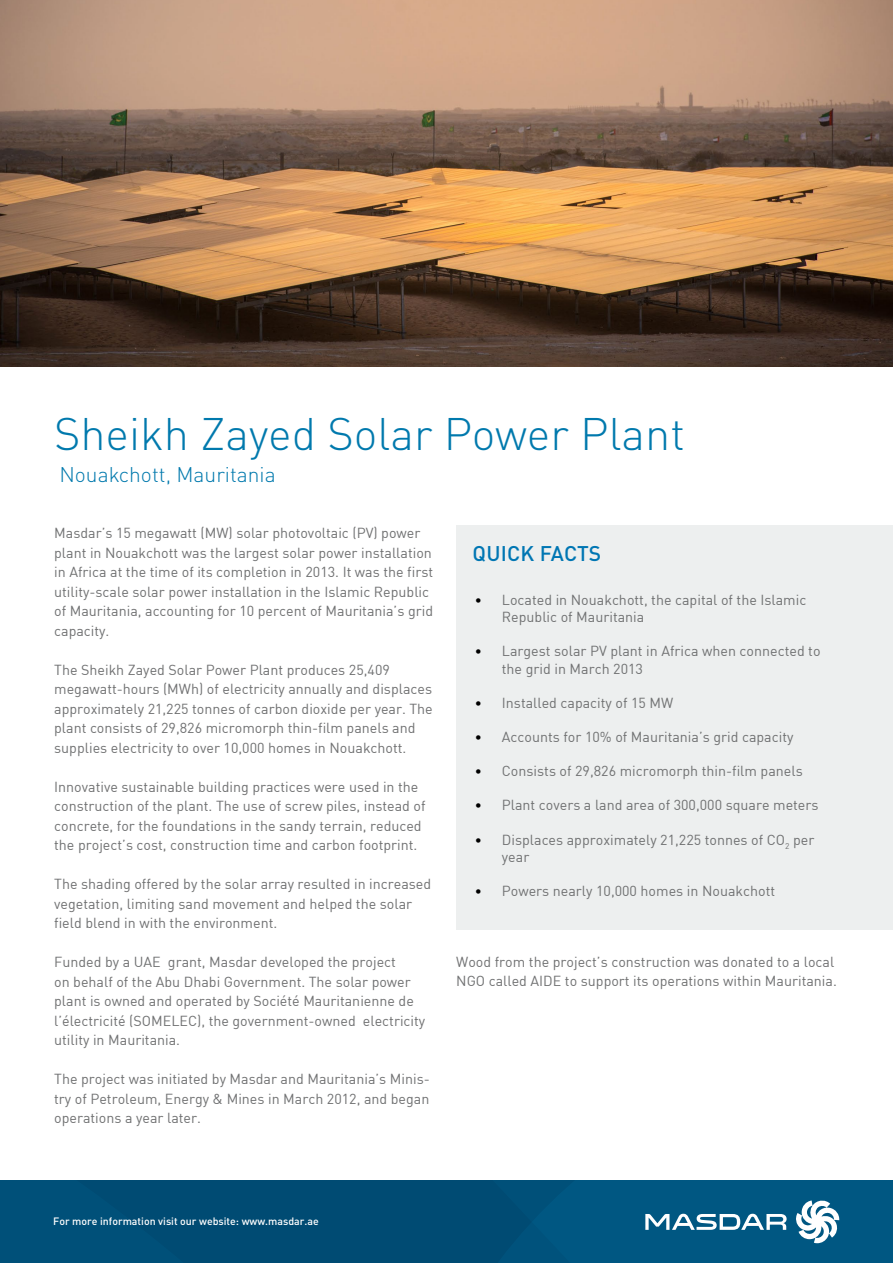
<style>
.page{position:relative;width:893px;height:1263px;background:#fff}
.page>*{position:absolute;margin:0;border:0;box-sizing:border-box;transform-origin:0 0}
.t1{font:300 45px "DIN Pro";color:#0079ad}
.t2{font:300 21px "DIN Pro";color:#0079ad}
.t3{font:500 21px "DIN Pro";letter-spacing:.01em;color:#0076b3}
.t4{font:14.25px/19.5px "DIN";color:#707172}
.t5{font:500 10.65px "DIN Pro";color:#fff}
.s1{font-size:13.5px;color:#000}
</style>
<div class="page">
<div style="left:208px;top:1181px;width:181px;height:82px;background:#004b73"></div>
<div style="left:0;top:1181px;width:208px;height:82px;background:#005079"></div>
<svg style="left:389px;top:1181px;width:504px;height:82px;background:#0c5c84"></svg>
<div style="left:456px;top:525px;width:437px;height:405px;background:#edefef"></div>
<img style="left:0;top:0;width:893px;height:367px">
<h1 class="t1" style="left:54px;top:399px;width:632px">Sheikh Zayed Solar Power Plant</h1>
<h2 class="t2" style="left:59px;top:458px;width:218px">Nouakchott, Mauritania</h2>
<p class="t4" style="left:54px;top:523px;width:380px">Masdar’s 15 megawatt (MW) solar photovoltaic (PV) power plant in Nouakchott was the largest solar power installation in Africa at the time of its completion in 2013. It was the first utility-scale solar power installation in the Islamic Republic of Mauritania, accounting for 10 percent of Mauritania’s grid capacity.</p>
<p class="t4" style="left:54px;top:659px;width:380px">The Sheikh Zayed Solar Power Plant produces 25,409 megawatt-hours (MWh) of electricity annually and displaces approximately 21,225 tonnes of carbon dioxide per year. The plant consists of 29,826 micromorph thin-film panels and supplies electricity to over 10,000 homes in Nouakchott.</p>
<p class="t4" style="left:54px;top:776px;width:373px">Innovative sustainable building practices were used in the construction of the plant. The use of screw piles, instead of concrete, for the foundations in the sandy terrain, reduced the project’s cost, construction time and carbon footprint.</p>
<p class="t4" style="left:54px;top:874px;width:379px">The shading offered by the solar array resulted in increased vegetation, limiting sand movement and helped the solar field blend in with the environment.</p>
<p class="t4" style="left:54px;top:952px;width:373px">Funded by a UAE grant, Masdar developed the project<br>on behalf of the Abu Dhabi Government. The solar power plant is owned and operated by Société Mauritanienne de l’électricité (SOMELEC), the government-owned electricity utility in Mauritania.</p>
<p class="t4" style="left:54px;top:1069px;width:377px;text-align:justify">The project was initiated by Masdar and Mauritania’s Minis&shy;try of Petroleum, Energy &amp; Mines in March 2012, and began operations a year later.</p>
<h2 class="t3" style="left:473px;top:537px;width:130px">QUICK FACTS</h2>
<p class="t4" style="left:502px;top:591px;width:306px;line-height:17.1px;text-indent:-27px"><span class="s1">•</span> Located in Nouakchott, the capital of the Islamic<br>Republic of Mauritania</p>
<p class="t4" style="left:502px;top:642px;width:320px;line-height:17.1px;text-indent:-27px"><span class="s1">•</span> Largest solar PV plant in Africa when connected to the grid in March 2013</p>
<p class="t4" style="left:475px;top:693px;width:200px"><span class="s1">•</span> Installed capacity of 15 MW</p>
<p class="t4" style="left:475px;top:727px;width:320px"><span class="s1">•</span> Accounts for 10% of Mauritania’s grid capacity</p>
<p class="t4" style="left:475px;top:761px;width:329px"><span class="s1">•</span> Consists of 29,826 micromorph thin-film panels</p>
<p class="t4" style="left:475px;top:795px;width:345px"><span class="s1">•</span> Plant covers a land area of 300,000 square meters</p>
<p class="t4" style="left:502px;top:831px;width:314px;line-height:17.1px;text-indent:-27px"><span class="s1">•</span> Displaces approximately 21,225 tonnes of CO<sub>2</sub> per year</p>
<p class="t4" style="left:475px;top:881px;width:302px"><span class="s1">•</span> Powers nearly 10,000 homes in Nouakchott</p>
<p class="t4" style="left:456px;top:951px;width:382px">Wood from the project’s construction was donated to a local<br>NGO called AIDE to support its operations within Mauritania.</p>
<p class="t5" style="left:53px;top:1212px;width:267px">For more information visit our website: www.masdar.ae</p>
</div>
